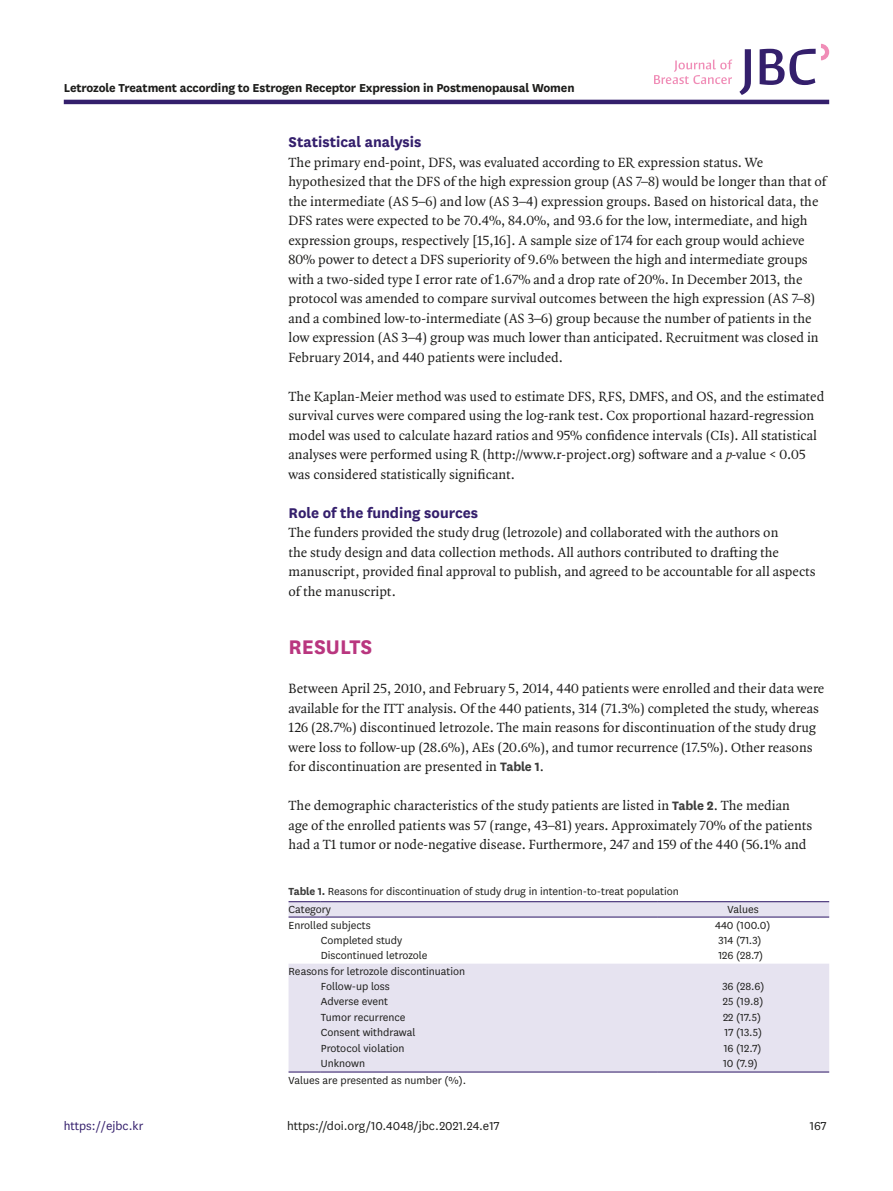
<style>
.page{position:relative;width:893px;height:1191px;background:#fff}
.page>*{position:absolute;margin:0;border:0;box-sizing:border-box;transform-origin:0 0}
.body_title1{font:700 23.1px "National";color:#b9367f}
.body_title2{font:700 16.5px "National";color:#341f6c}
.body_p_first{font:14.25px/19.5px "Quadraat OT";color:#1d1d1b}
.body_p{font:14.25px/19.5px "Quadraat OT";color:#1d1d1b}
.alt-title-type{font:700 13.5px "National";letter-spacing:-.01em;color:#1d1d1b}
.doi_running_footer{font:13.5px "National";color:#1d1d1b}
.t1{font:13.5px "National";color:#341f6c}
.tbody_entry{font:12px "National";color:#1d1d1b}
.table-wrap_caption{font:12px "National";color:#1d1d1b}
.table-wrap-foot_p_fi{font:12px "National";color:#1d1d1b}
.thead_entry{font:12px "National";color:#1d1d1b}
.s1{font-style:italic}
.s2{font-family:"National";font-weight:700;color:#3d3d3c}
.s3{font-weight:700;color:#3d3d3c}
</style>
<div class="page">
<hr style="left:64px;top:100px;width:765px;height:4px;background:#341f6c">
<svg style="left:654px;top:59px;width:78px;height:25px"></svg>
<svg style="left:739px;top:44px;width:90px;height:51px"></svg>
<svg style="left:289px;top:902px;width:540px;height:169px;fill:#e6e3f0"></svg>
<hr style="left:289px;top:901px;width:32px;height:1px;background:#341f6c">
<hr style="left:321px;top:901px;width:336px;height:1px;background:#341f6c">
<hr style="left:657px;top:901px;width:172px;height:1px;background:#341f6c">
<hr style="left:289px;top:916px;width:32px;height:1px;background:#341f6c">
<hr style="left:321px;top:916px;width:336px;height:1px;background:#341f6c">
<hr style="left:657px;top:916px;width:172px;height:1px;background:#341f6c">
<hr style="left:289px;top:1071px;width:32px;height:1px;background:#341f6c">
<hr style="left:321px;top:1071px;width:336px;height:1px;background:#341f6c">
<hr style="left:657px;top:1071px;width:172px;height:1px;background:#341f6c">
<p class="alt-title-type" style="left:64px;top:78px;width:512px">Letrozole Treatment according to Estrogen Receptor Expression in Postmenopausal Women</p>
<p class="body_title2" style="left:289px;top:130px;width:134px">Statistical analysis</p>
<p class="body_p_first" style="left:289px;top:152px;width:539px">The primary end-point, DFS, was evaluated according to ER expression status. We hypothesized that the DFS of the high expression group (AS 7–8) would be longer than that of the intermediate (AS 5–6) and low (AS 3–4) expression groups. Based on historical data, the DFS rates were expected to be 70.4%, 84.0%, and 93.6 for the low, intermediate, and high expression groups, respectively [15,16]. A sample size of 174 for each group would achieve 80% power to detect a DFS superiority of 9.6% between the high and intermediate groups with a two-sided type I error rate of 1.67% and a drop rate of 20%. In December 2013, the protocol was amended to compare survival outcomes between the high expression (AS 7–8) and a combined low-to-intermediate (AS 3–6) group because the number of patients in the low expression (AS 3–4) group was much lower than anticipated. Recruitment was closed in February 2014, and 440 patients were included.</p>
<p class="body_p" style="left:289px;top:386px;width:537px">The Kaplan-Meier method was used to estimate DFS, RFS, DMFS, and OS, and the estimated survival curves were compared using the log-rank test. Cox proportional hazard-regression model was used to calculate hazard ratios and 95% confidence intervals (CIs). All statistical analyses were performed using R (http://www.r-project.org) software and a <span class="s1">p</span>-value &lt; 0.05 was considered statistically significant.</p>
<p class="body_title2" style="left:289px;top:501px;width:191px">Role of the funding sources</p>
<p class="body_p_first" style="left:289px;top:523px;width:529px">The funders provided the study drug (letrozole) and collaborated with the authors on<br>the study design and data collection methods. All authors contributed to drafting the manuscript, provided final approval to publish, and agreed to be accountable for all aspects of the manuscript.</p>
<p class="body_title1" style="left:289px;top:631px;width:85px">RESULTS</p>
<p class="body_p_first" style="left:289px;top:679px;width:537px">Between April 25, 2010, and February 5, 2014, 440 patients were enrolled and their data were available for the ITT analysis. Of the 440 patients, 314 (71.3%) completed the study, whereas 126 (28.7%) discontinued letrozole. The main reasons for discontinuation of the study drug were loss to follow-up (28.6%), AEs (20.6%), and tumor recurrence (17.5%). Other reasons for discontinuation are presented in <span class="s2">Table 1</span>.</p>
<p class="body_p" style="left:289px;top:796px;width:525px">The demographic characteristics of the study patients are listed in <span class="s2">Table 2</span>. The median age of the enrolled patients was 57 (range, 43–81) years. Approximately 70% of the patients had a T1 tumor or node-negative disease. Furthermore, 247 and 159 of the 440 (56.1% and</p>
<p class="table-wrap_caption" style="left:289px;top:883px;width:392px"><span class="s3">Table 1.</span> Reasons for discontinuation of study drug in intention-to-treat population</p>
<p class="thead_entry" style="left:289px;top:901px;width:44px">Category</p>
<p class="thead_entry" style="left:727px;top:901px;width:33px">Values</p>
<p class="tbody_entry" style="left:289px;top:917px;width:84px">Enrolled subjects</p>
<p class="tbody_entry" style="left:715px;top:917px;width:57px">440 (100.0)</p>
<p class="tbody_entry" style="left:321px;top:932px;width:83px">Completed study</p>
<p class="tbody_entry" style="left:718px;top:932px;width:45px">314 (71.3)</p>
<p class="tbody_entry" style="left:321px;top:948px;width:108px">Discontinued letrozole</p>
<p class="tbody_entry" style="left:718px;top:948px;width:46px">126 (28.7)</p>
<p class="tbody_entry" style="left:289px;top:963px;width:178px">Reasons for letrozole discontinuation</p>
<p class="tbody_entry" style="left:321px;top:978px;width:70px">Follow-up loss</p>
<p class="tbody_entry" style="left:722px;top:978px;width:44px">36 (28.6)</p>
<p class="tbody_entry" style="left:321px;top:994px;width:69px">Adverse event</p>
<p class="tbody_entry" style="left:723px;top:994px;width:42px">25 (19.8)</p>
<p class="tbody_entry" style="left:321px;top:1009px;width:86px">Tumor recurrence</p>
<p class="tbody_entry" style="left:723px;top:1009px;width:39px">22 (17.5)</p>
<p class="tbody_entry" style="left:321px;top:1024px;width:96px">Consent withdrawal</p>
<p class="tbody_entry" style="left:725px;top:1024px;width:39px">17 (13.5)</p>
<p class="tbody_entry" style="left:321px;top:1040px;width:85px">Protocol violation</p>
<p class="tbody_entry" style="left:724px;top:1040px;width:39px">16 (12.7)</p>
<p class="tbody_entry" style="left:321px;top:1055px;width:46px">Unknown</p>
<p class="tbody_entry" style="left:723px;top:1055px;width:36px">10 (7.9)</p>
<p class="table-wrap-foot_p_fi" style="left:289px;top:1072px;width:179px">Values are presented as number (%).</p>
<p class="t1" style="left:64px;top:1116px;width:81px">https://ejbc.kr</p>
<p class="doi_running_footer" style="left:287px;top:1116px;width:214px">https://doi.org/10.4048/jbc.2021.24.e17</p>
<p class="doi_running_footer" style="left:810px;top:1116px;width:18px">167</p>
</div>
